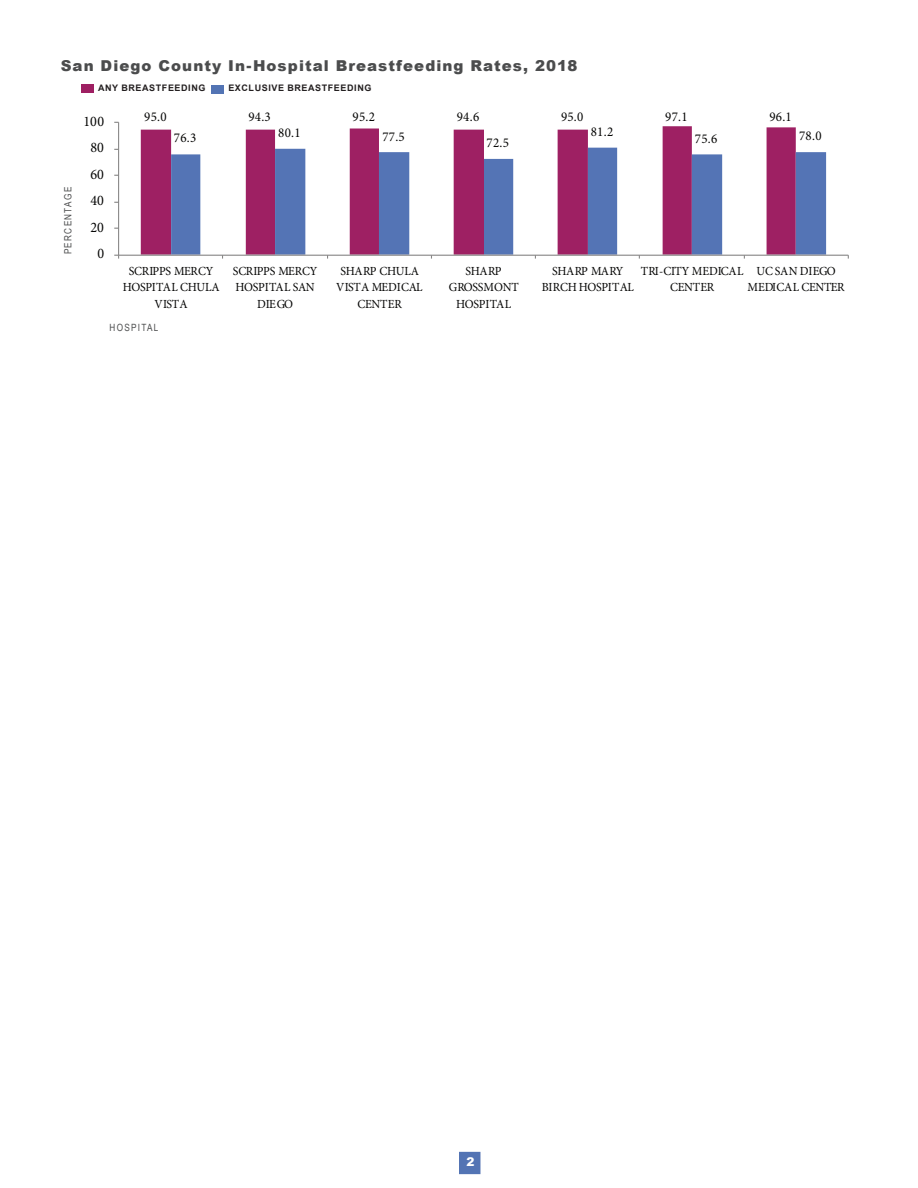
<style>
.page{position:relative;width:918px;height:1188px;background:#fff}
.page>*{position:absolute;margin:0;border:0;box-sizing:border-box;transform-origin:0 0}
.t1{font:900 15px "Arial";letter-spacing:.07em;color:#4b4c4d}
.t2{font:14.7px "Minion Pro";letter-spacing:-.02em;color:#050504;scale:.96 1}
.t3{font:13.5px "Minion Pro";letter-spacing:.02em;color:#050504;scale:.96 1}
.t4{font:12.45px/16.2px "Minion Pro";letter-spacing:-.02em;color:#050504;text-align:center;scale:.96 1}
.t5{font:900 12px "Arial";color:#fff}
.t6{font:10.05px "Arial Narrow";letter-spacing:.13em;color:#4b4c4d}
.t7{font:700 9px "Arial";letter-spacing:.065em;color:#231f20}
</style>
<div class="page">
<svg style="left:141px;top:126px;width:655px;height:129px"></svg>
<svg style="left:171px;top:148px;width:655px;height:107px"></svg>
<hr style="left:118px;top:122px;width:1px;height:133px;background:#878686">
<hr style="left:119px;top:255px;width:729px;height:1px;background:#878686">
<div style="left:459px;top:1152px;width:21px;height:22px;background:#5374b4"></div>
<div style="left:81px;top:84px;width:12px;height:9px;background:#9e1f62"></div>
<div style="left:212px;top:85px;width:12px;height:9px;background:#5374b4"></div>
<p class="t1" style="left:61px;top:55px;width:518px">San Diego County In-Hospital Breastfeeding Rates, 2018</p>
<p class="t7" style="left:98px;top:82px;width:109px">ANY BREASTFEEDING</p>
<p class="t7" style="left:228px;top:82px;width:145px">EXCLUSIVE BREASTFEEDING</p>
<p class="t6" style="left:61px;top:254px;width:69px;rotate:-90deg">PERCENTAGE</p>
<p class="t2" style="left:84px;top:111px;width:23px">100</p>
<p class="t2" style="left:91px;top:138px;width:15px">80</p>
<p class="t2" style="left:91px;top:164px;width:15px">60</p>
<p class="t2" style="left:91px;top:191px;width:15px">40</p>
<p class="t2" style="left:91px;top:217px;width:15px">20</p>
<p class="t2" style="left:97px;top:243px;width:9px">0</p>
<p class="t3" style="left:144px;top:107px;width:25px">95.0</p>
<p class="t3" style="left:248px;top:107px;width:25px">94.3</p>
<p class="t3" style="left:353px;top:107px;width:25px">95.2</p>
<p class="t3" style="left:457px;top:107px;width:25px">94.6</p>
<p class="t3" style="left:561px;top:107px;width:25px">95.0</p>
<p class="t3" style="left:665px;top:107px;width:25px">97.1</p>
<p class="t3" style="left:769px;top:107px;width:25px">96.1</p>
<p class="t3" style="left:174px;top:129px;width:25px">76.3</p>
<p class="t3" style="left:591px;top:123px;width:25px">81.2</p>
<p class="t3" style="left:278px;top:124px;width:25px">80.1</p>
<p class="t3" style="left:382px;top:127px;width:25px">77.5</p>
<p class="t3" style="left:695px;top:130px;width:25px">75.6</p>
<p class="t3" style="left:799px;top:127px;width:25px">78.0</p>
<p class="t3" style="left:487px;top:134px;width:25px">72.5</p>
<p class="t4" style="left:123px;top:263px;width:103px">SCRIPPS MERCY<br>HOSPITAL CHULA<br>VISTA</p>
<p class="t4" style="left:233px;top:263px;width:89px">SCRIPPS MERCY<br>HOSPITAL SAN<br>DIEGO</p>
<p class="t4" style="left:336px;top:263px;width:92px">SHARP CHULA<br>VISTA MEDICAL<br>CENTER</p>
<p class="t4" style="left:449px;top:263px;width:75px">SHARP<br>GROSSMONT<br>HOSPITAL</p>
<p class="t4" style="left:542px;top:263px;width:97px">SHARP MARY<br>BIRCH HOSPITAL</p>
<p class="t4" style="left:641px;top:263px;width:109px">TRI-CITY MEDICAL<br>CENTER</p>
<p class="t4" style="left:747px;top:263px;width:103px">UC SAN DIEGO<br>MEDICAL CENTER</p>
<p class="t6" style="left:110px;top:321px;width:50px">HOSPITAL</p>
<p class="t5" style="left:466px;top:1153px;width:10px">2</p>
</div>
